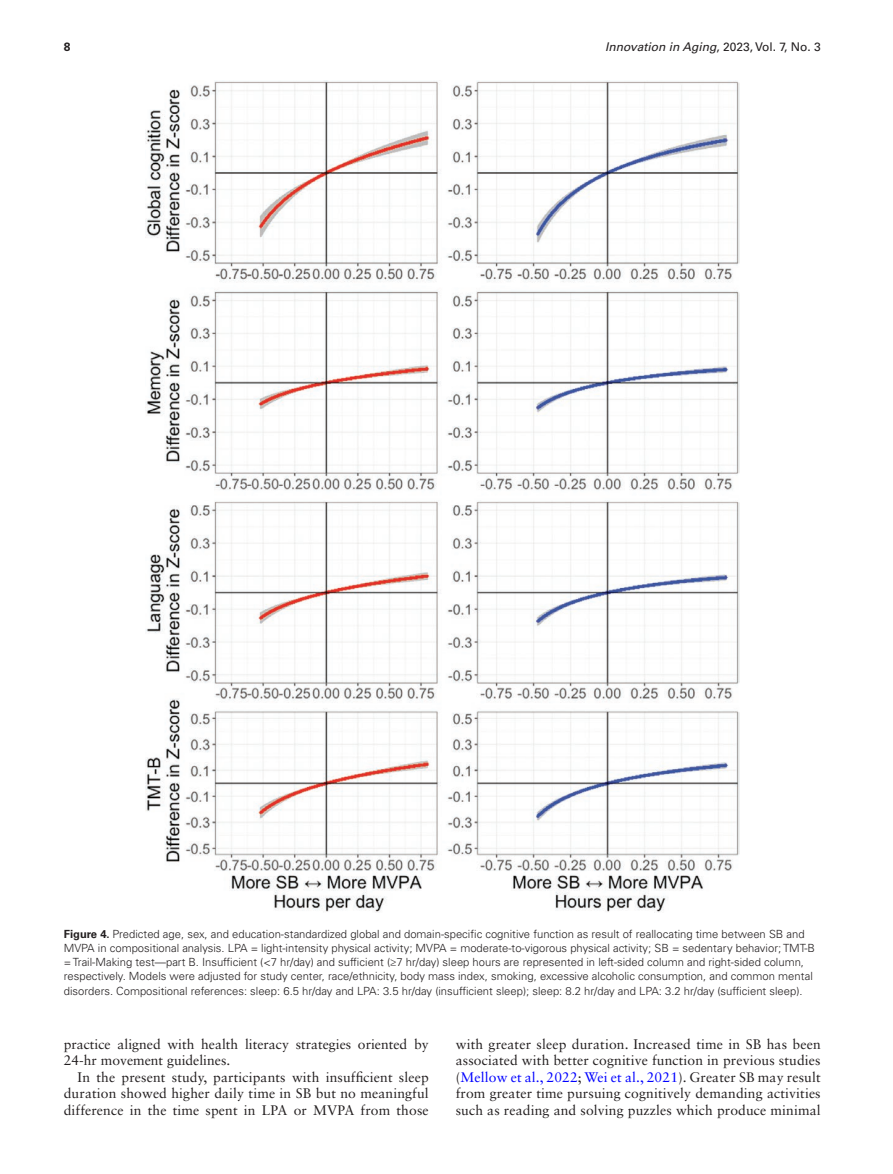
<style>
.page{position:relative;width:893px;height:1174px;background:#fff}
.page>*{position:absolute;margin:0;border:0;box-sizing:border-box;transform-origin:0 0}
.t1{font:13.8px/16.5px "Sabon LT Std";letter-spacing:.01em;color:#231f20;text-align:justify}
.t2{font:italic 12px "Univers LT Std";color:#231f20}
.t3{font:700 12px "Univers LT Std";color:#231f20}
.t4{font:300 11.25px/14.2px "Univers LT Std";color:#231f20}
.s1{font-style:normal}
.s2{font-weight:700}
.s3{color:#00f}
</style>
<div class="page">
<img style="left:145px;top:81px;width:594px;height:832px">
<p class="t3" style="left:64px;top:40px;width:8px">8</p>
<p class="t2" style="left:605px;top:40px;width:217px">Innovation in Aging<span class="s1">, 2023, Vol. 7, No. 3</span></p>
<p class="t4" style="left:64px;top:926px;width:753px"><span class="s2">Figure 4.</span> Predicted age, sex, and education-standardized global and domain-specific cognitive function as result of reallocating time between SB and MVPA in compositional analysis. LPA = light-intensity physical activity; MVPA = moderate-to-vigorous physical activity; SB = sedentary behavior; TMT-B = Trail-Making test—part B. Insufficient (&lt;7 hr/day) and sufficient (≥7 hr/day) sleep hours are represented in left-sided column and right-sided column, respectively. Models were adjusted for study center, race/ethnicity, body mass index, smoking, excessive alcoholic consumption, and common mental disorders. Compositional references: sleep: 6.5 hr/day and LPA: 3.5 hr/day (insufficient sleep); sleep: 8.2 hr/day and LPA: 3.2 hr/day (sufficient sleep).</p>
<p class="t1" style="left:64px;top:1035px;width:366px">practice aligned with health literacy strategies oriented by<br>24-hr movement guidelines.</p>
<p class="t1" style="left:64px;top:1068px;width:366px;text-indent:14px">In the present study, participants with insufficient sleep duration showed higher daily time in SB but no meaningful difference in the time spent in LPA or MVPA from those</p>
<p class="t1" style="left:456px;top:1035px;width:366px">with greater sleep duration. Increased time in SB has been associated with better cognitive function in previous studies (<span class="s3">Mellow et al., 2022</span>; <span class="s3">Wei et al., 2021</span>). Greater SB may result from greater time pursuing cognitively demanding activities such as reading and solving puzzles which produce minimal</p>
</div>
